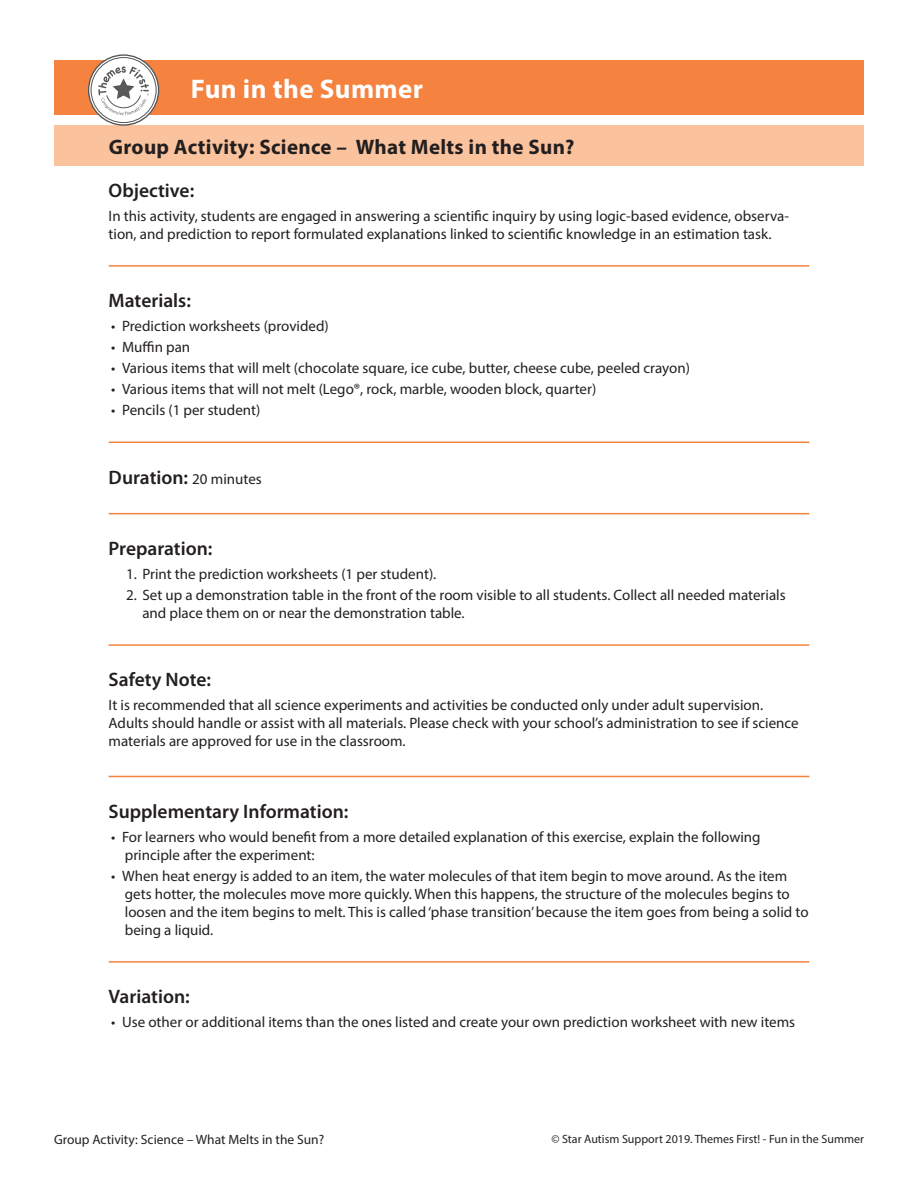
<style>
.page{position:relative;width:918px;height:1188px;background:#fff}
.page>*{position:absolute;margin:0;border:0;box-sizing:border-box;transform-origin:0 0}
.t1{font:700 27px "Myriad Pro";letter-spacing:.015em;color:#fff}
.t2{font:700 21px "Myriad Pro";letter-spacing:.015em;color:#231f20}
.Body_1_-_Body_Conten{font:600 19.5px "Myriad Pro";color:#231f20}
.Body_1_-_Body_Conten-2{font:15px/18px "Myriad Pro";color:#231f20}
.t3{font:13.5px "Myriad Pro";color:#231f20}
.t4{font:12px "Myriad Pro";color:#231f20}
.s1{font-weight:400;font-size:15px}
</style>
<div class="page">
<div style="left:54px;top:125px;width:810px;height:41px;background:#fbc39d"></div>
<div style="left:54px;top:61px;width:810px;height:54px;background:#f5823f"></div>
<svg style="left:89px;top:55px;width:70px;height:70px"></svg>
<div style="left:88px;top:54px;width:71px;height:72px;border:1px solid #57585a;border-radius:50%"></div>
<div style="left:91px;top:57px;width:66px;height:66px;border:1px solid #57585a;border-radius:50%"></div>
<svg style="left:98px;top:66px;width:51px;height:49px;background:#dadadb"></svg>
<hr style="left:109px;top:265px;width:700px;height:2px;background:#f5823f">
<hr style="left:109px;top:442px;width:700px;height:1px;background:#f5823f">
<hr style="left:109px;top:513px;width:700px;height:1px;background:#f5823f">
<hr style="left:109px;top:644px;width:700px;height:2px;background:#f5823f">
<hr style="left:109px;top:776px;width:700px;height:1px;background:#f5823f">
<hr style="left:109px;top:961px;width:700px;height:2px;background:#f5823f">
<h1 class="t1" style="left:191px;top:71px;width:234px">Fun in the Summer</h1>
<h2 class="t2" style="left:109px;top:133px;width:467px">Group Activity: Science – What Melts in the Sun?</h2>
<p class="Body_1_-_Body_Conten" style="left:109px;top:178px;width:87px">Objective:</p>
<p class="Body_1_-_Body_Conten-2" style="left:109px;top:207px;width:682px">In this activity, students are engaged in answering a scientific inquiry by using logic-based evidence, observa&shy;tion, and prediction to report formulated explanations linked to scientific knowledge in an estimation task.</p>
<p class="Body_1_-_Body_Conten" style="left:109px;top:288px;width:84px">Materials:</p>
<p class="Body_1_-_Body_Conten-2" style="left:111px;top:317px;width:219px">• Prediction worksheets (provided)</p>
<p class="Body_1_-_Body_Conten-2" style="left:111px;top:338px;width:80px">• Muffin pan</p>
<p class="Body_1_-_Body_Conten-2" style="left:111px;top:359px;width:580px">• Various items that will melt (chocolate square, ice cube, butter, cheese cube, peeled crayon)</p>
<p class="Body_1_-_Body_Conten-2" style="left:111px;top:380px;width:486px">• Various items that will not melt (Lego®, rock, marble, wooden block, quarter)</p>
<p class="Body_1_-_Body_Conten-2" style="left:111px;top:401px;width:151px">• Pencils (1 per student)</p>
<p class="Body_1_-_Body_Conten" style="left:109px;top:465px;width:155px">Duration: <span class="s1">20 minutes</span></p>
<p class="Body_1_-_Body_Conten" style="left:109px;top:536px;width:105px">Preparation:</p>
<p class="Body_1_-_Body_Conten-2" style="left:126px;top:565px;width:312px">1. Print the prediction worksheets (1 per student).</p>
<p class="Body_1_-_Body_Conten-2" style="left:142px;top:586px;width:645px;text-indent:-16px">2. Set up a demonstration table in the front of the room visible to all students. Collect all needed materials and place them on or near the demonstration table.</p>
<p class="Body_1_-_Body_Conten" style="left:109px;top:668px;width:104px">Safety Note:</p>
<p class="Body_1_-_Body_Conten-2" style="left:109px;top:696px;width:692px">It is recommended that all science experiments and activities be conducted only under adult supervision.<br>Adults should handle or assist with all materials. Please check with your school’s administration to see if science materials are approved for use in the classroom.</p>
<p class="Body_1_-_Body_Conten" style="left:109px;top:799px;width:241px">Supplementary Information:</p>
<p class="Body_1_-_Body_Conten-2" style="left:125px;top:828px;width:637px;text-indent:-14px">• For learners who would benefit from a more detailed explanation of this exercise, explain the following principle after the experiment:</p>
<p class="Body_1_-_Body_Conten-2" style="left:125px;top:867px;width:685px;text-indent:-14px">• When heat energy is added to an item, the water molecules of that item begin to move around. As the item gets hotter, the molecules move more quickly. When this happens, the structure of the molecules begins to loosen and the item begins to melt. This is called ‘phase transition’ because the item goes from being a solid to being a liquid.</p>
<p class="Body_1_-_Body_Conten" style="left:109px;top:984px;width:83px">Variation:</p>
<p class="Body_1_-_Body_Conten-2" style="left:111px;top:1013px;width:685px">• Use other or additional items than the ones listed and create your own prediction worksheet with new items</p>
<p class="t3" style="left:54px;top:1131px;width:272px">Group Activity: Science – What Melts in the Sun?</p>
<p class="t4" style="left:551px;top:1132px;width:314px">© Star Autism Support 2019. Themes First! - Fun in the Summer</p>
</div>
